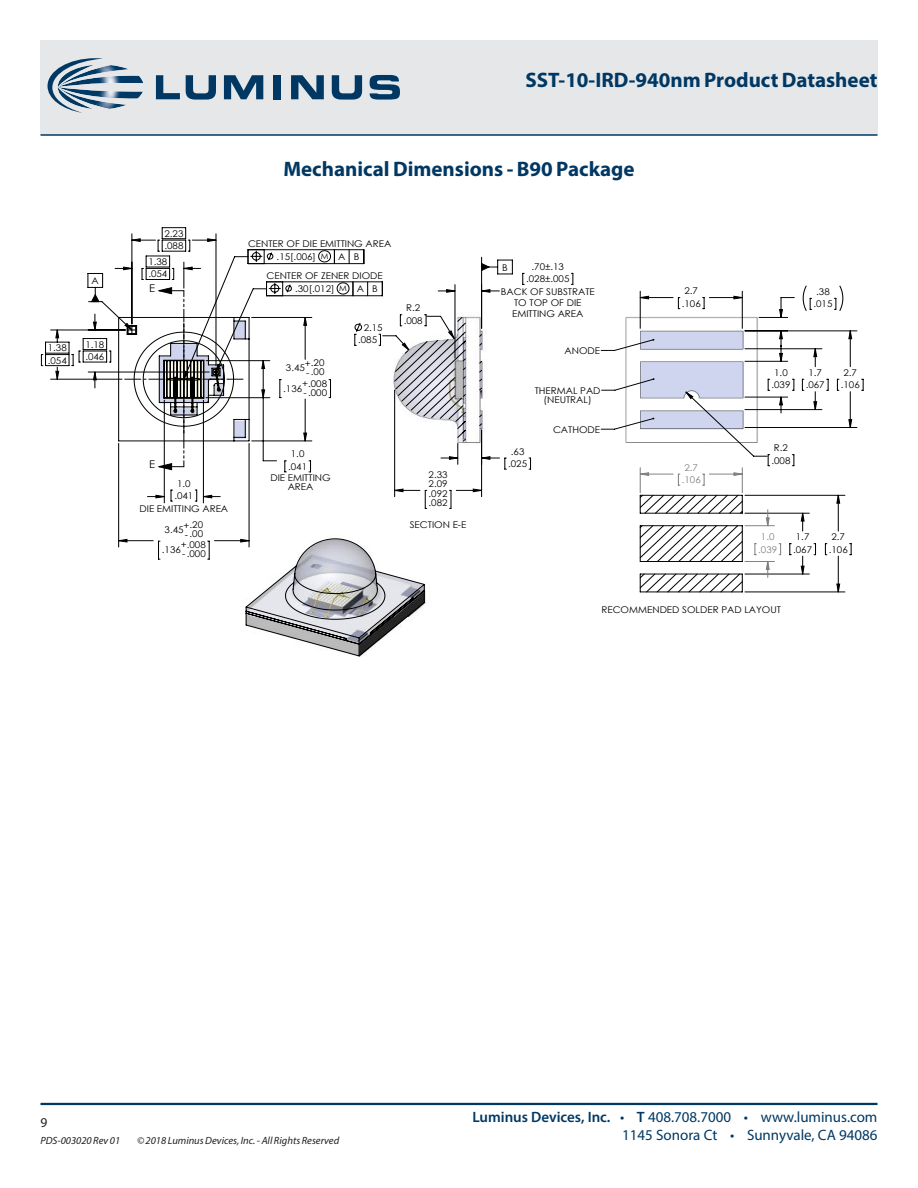
<style>
.page{position:relative;width:918px;height:1188px;background:#fff}
.page>*{position:absolute;margin:0;border:0;box-sizing:border-box;transform-origin:0 0}
.t1{font:700 21px "Myriad Pro";color:#003863}
.t2{font:15px/18px "Myriad Pro";color:#003863;text-align:right}
.t3{font:13.5px "Myriad Pro";color:#221f1f}
.t4{font:10.65px "Century Gothic";color:#000;scale:1.06 1}
.t5{font:italic 10.5px "Myriad Pro";color:#221f1f}
.t6{font:9.3px/12.5px "Century Gothic";color:#000;scale:1.06 1}
.t7{font:9.3px/12.5px "Century Gothic";color:#808080;scale:1.06 1}
.s1{font-size:7.95px}
.s2{font-weight:600}
</style>
<div class="page">
<div style="left:41px;top:40px;width:837px;height:95px;background:#e6e7e8"></div>
<hr style="left:41px;top:1103px;width:837px;height:2px;background:#003863">
<hr style="left:41px;top:134px;width:837px;height:2px;background:#003863">
<img style="left:103px;top:91px;width:8px;height:18px">
<svg style="left:48px;top:58px;width:55px;height:55px"></svg>
<svg style="left:156px;top:75px;width:24px;height:24px"></svg>
<svg style="left:186px;top:75px;width:30px;height:25px"></svg>
<svg style="left:224px;top:75px;width:39px;height:24px"></svg>
<div style="left:273px;top:75px;width:8px;height:24px;background:#003863"></div>
<svg style="left:291px;top:75px;width:33px;height:24px"></svg>
<svg style="left:332px;top:75px;width:30px;height:25px"></svg>
<svg style="left:370px;top:75px;width:30px;height:25px"></svg>
<hr style="left:745px;top:592px;width:100px;height:1px;background:#000">
<hr style="left:640px;top:592px;width:102px;height:1px;background:#000">
<svg style="left:118px;top:249px;width:722px;height:343px"></svg>
<svg style="left:640px;top:542px;width:141px;height:50px"></svg>
<svg style="left:119px;top:290px;width:733px;height:252px"></svg>
<svg style="left:245px;top:538px;width:180px;height:119px"></svg>
<svg style="left:41px;top:227px;width:251px;height:240px"></svg>
<svg style="left:394px;top:317px;width:88px;height:124px"></svg>
<h1 class="t1" style="left:526px;top:72px;width:353px">SST-10-IRD-940nm Product Datasheet</h1>
<p class="t6" style="left:92px;top:274px;width:8px">A</p>
<p class="t6" style="left:48px;top:341px;width:19px">1.38 .054</p>
<p class="t6" style="left:85px;top:338px;width:19px">1.18 .046</p>
<h1 class="t1" style="left:283px;top:161px;width:353px">Mechanical Dimensions - B90 Package</h1>
<p class="t6" style="left:164px;top:227px;width:19px">2.23 .088</p>
<p class="t6" style="left:148px;top:255px;width:19px">1.38 .054</p>
<p class="t4" style="left:149px;top:281px;width:7px">E</p>
<p class="t6" style="left:248px;top:237px;width:137px">CENTER OF DIE EMITTING AREA</p>
<p class="t6" style="left:295px;top:283px;width:79px">.30[.012] <span class="s1">M</span> A B</p>
<p class="t6" style="left:277px;top:250px;width:79px">.15[.006] <span class="s1">M</span> A B</p>
<p class="t6" style="left:267px;top:269px;width:111px">CENTER OF ZENER DIODE</p>
<p class="t6" style="left:358px;top:321px;width:25px;text-align:center">2.15 .085</p>
<p class="t6" style="left:404px;top:302px;width:19px">R.2 .008</p>
<p class="t6" style="left:501px;top:260px;width:90px;text-align:center">.70±.13<br>.028±.005<br>BACK OF SUBSTRATE</p>
<p class="t6" style="left:512px;top:297px;width:69px;line-height:11.1px">TO TOP OF DIE<br>EMITTING AREA</p>
<p class="t6" style="left:502px;top:261px;width:7px">B</p>
<p class="t6" style="left:682px;top:284px;width:19px">2.7 .106</p>
<p class="t6" style="left:814px;top:285px;width:19px">.38 .015</p>
<p class="t6" style="left:286px;top:362px;width:19px">3.45</p>
<p class="t6" style="left:305px;top:358px;width:20px;line-height:9px">+.20 -.00</p>
<p class="t6" style="left:283px;top:382px;width:19px">.136</p>
<p class="t6" style="left:302px;top:379px;width:25px;line-height:9px">+.008 -.000</p>
<p class="t6" style="left:565px;top:344px;width:35px">ANODE</p>
<p class="t6" style="left:535px;top:386px;width:64px;line-height:9px;text-align:center">THERMAL PAD (NEUTRAL)</p>
<p class="t6" style="left:553px;top:423px;width:46px">CATHODE</p>
<p class="t6" style="left:772px;top:366px;width:19px">1.0 .039</p>
<p class="t6" style="left:806px;top:366px;width:19px">1.7 .067</p>
<p class="t6" style="left:841px;top:366px;width:19px">2.7 .106</p>
<p class="t4" style="left:149px;top:457px;width:7px">E</p>
<p class="t6" style="left:140px;top:477px;width:85px;text-align:center">1.0<br>.041<br>DIE EMITTING AREA</p>
<p class="t6" style="left:288px;top:448px;width:19px">1.0 .041</p>
<p class="t6" style="left:270px;top:473px;width:58px;line-height:9px;text-align:center">DIE EMITTING<br>AREA</p>
<p class="t6" style="left:429px;top:470px;width:19px;line-height:9px">2.33<br>2.09</p>
<p class="t6" style="left:429px;top:489px;width:19px;line-height:9px">.092 .082</p>
<p class="t6" style="left:508px;top:445px;width:19px">.63 .025</p>
<p class="t7" style="left:682px;top:461px;width:19px">2.7 .106</p>
<p class="t6" style="left:772px;top:442px;width:19px">R.2 .008</p>
<p class="t6" style="left:165px;top:523px;width:19px">3.45</p>
<p class="t6" style="left:184px;top:520px;width:20px;line-height:9px">+.20 -.00</p>
<p class="t6" style="left:162px;top:543px;width:19px">.136</p>
<p class="t6" style="left:181px;top:540px;width:25px;line-height:9px">+.008 -.000</p>
<p class="t6" style="left:410px;top:518px;width:55px">SECTION E-E</p>
<p class="t7" style="left:758px;top:531px;width:19px">1.0 .039</p>
<p class="t6" style="left:793px;top:531px;width:19px">1.7 .067</p>
<p class="t6" style="left:829px;top:531px;width:19px">2.7 .106</p>
<p class="t6" style="left:601px;top:603px;width:171px">RECOMMENDED SOLDER PAD LAYOUT</p>
<h3 class="t3" style="left:40px;top:1118px;width:8px">9</h3>
<p class="t5" style="left:40px;top:1136px;width:81px">PDS-003020 Rev 01</p>
<p class="t5" style="left:137px;top:1136px;width:204px">© 2018 Luminus Devices, Inc. - All Rights Reserved</p>
<h2 class="t2" style="left:472px;top:1110px;width:407px"><span class="s2">Luminus Devices, Inc.</span> • <span class="s2">T</span> 408.708.7000 • www.luminus.com<br>1145 Sonora Ct • Sunnyvale, CA 94086</h2>
</div>
